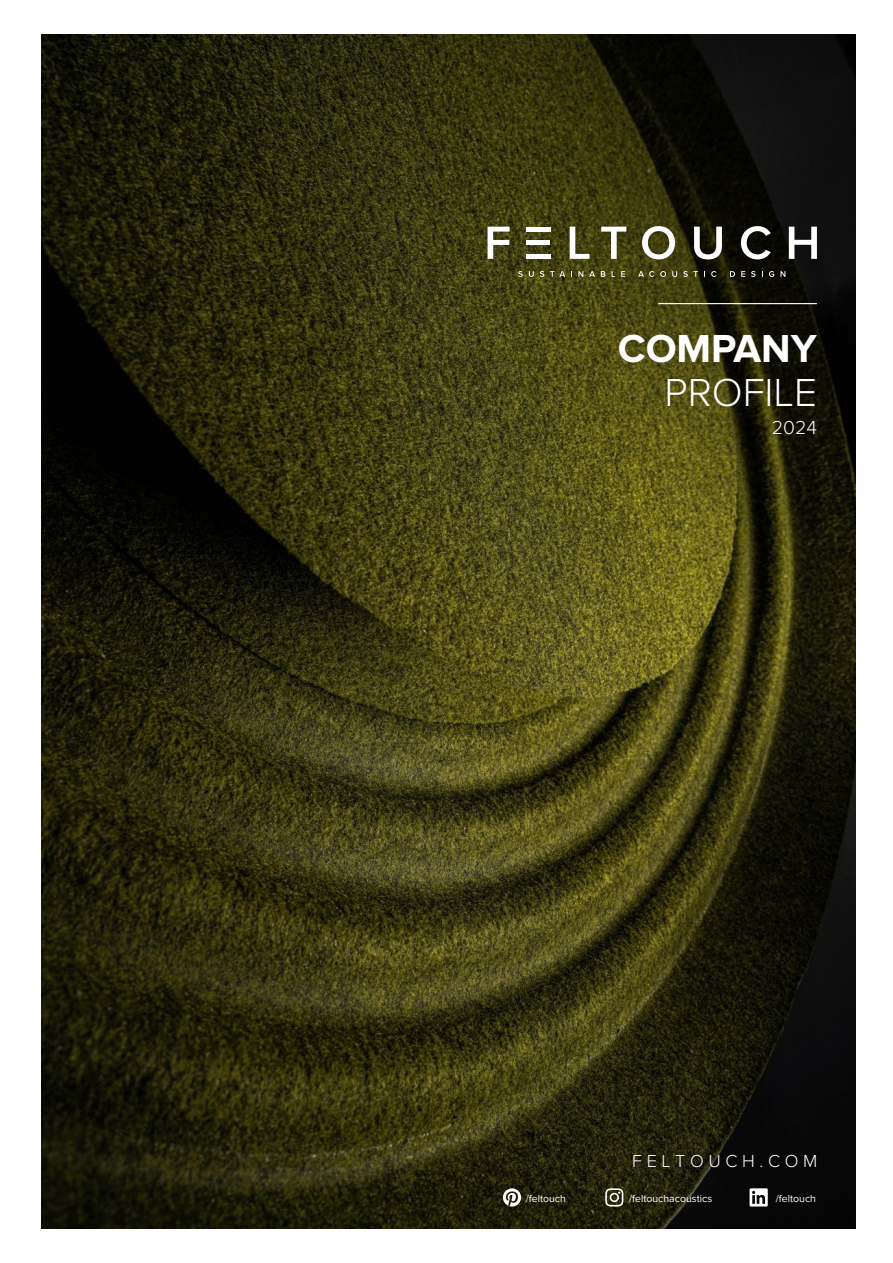
<style>
.page{position:relative;width:893px;height:1263px;background:#fff}
.page>*{position:absolute;margin:0;border:0;box-sizing:border-box;transform-origin:0 0}
.t1{font:700 40.5px "Proxima Nova";color:#fff}
.t2{font:300 40.5px "Proxima Nova";color:#fff}
.t3{font:300 19.5px "Proxima Nova";color:#fff}
.t4{font:300 18px "Proxima Nova";color:#fff}
.t5{font:10.5px "Proxima Nova";color:#fff}
</style>
<div class="page">
<img style="left:41px;top:34px;width:815px;height:1195px">
<svg style="left:605px;top:1188px;width:18px;height:18px"></svg>
<svg style="left:750px;top:1188px;width:18px;height:18px"></svg>
<svg style="left:503px;top:1188px;width:18px;height:18px"></svg>
<svg style="left:488px;top:227px;width:22px;height:32px"></svg>
<svg style="left:570px;top:227px;width:19px;height:32px"></svg>
<svg style="left:601px;top:227px;width:25px;height:32px"></svg>
<svg style="left:642px;top:226px;width:33px;height:33px"></svg>
<svg style="left:694px;top:227px;width:28px;height:32px"></svg>
<svg style="left:741px;top:226px;width:30px;height:33px"></svg>
<svg style="left:789px;top:227px;width:28px;height:32px"></svg>
<div style="left:526px;top:227px;width:24px;height:5px;background:#fff"></div>
<div style="left:526px;top:240px;width:24px;height:5px;background:#fff"></div>
<div style="left:526px;top:254px;width:24px;height:5px;background:#fff"></div>
<svg style="left:518px;top:271px;width:5px;height:6px"></svg>
<svg style="left:529px;top:271px;width:5px;height:6px"></svg>
<svg style="left:540px;top:271px;width:4px;height:6px"></svg>
<svg style="left:550px;top:271px;width:15px;height:6px"></svg>
<svg style="left:578px;top:271px;width:5px;height:6px"></svg>
<svg style="left:589px;top:271px;width:6px;height:6px"></svg>
<svg style="left:601px;top:271px;width:4px;height:6px"></svg>
<svg style="left:612px;top:271px;width:3px;height:6px"></svg>
<svg style="left:621px;top:271px;width:4px;height:6px"></svg>
<svg style="left:638px;top:271px;width:16px;height:6px"></svg>
<svg style="left:660px;top:271px;width:6px;height:6px"></svg>
<svg style="left:672px;top:271px;width:5px;height:6px"></svg>
<svg style="left:683px;top:271px;width:15px;height:6px"></svg>
<svg style="left:711px;top:271px;width:5px;height:6px"></svg>
<svg style="left:730px;top:271px;width:5px;height:6px"></svg>
<svg style="left:741px;top:271px;width:4px;height:6px"></svg>
<svg style="left:751px;top:271px;width:4px;height:6px"></svg>
<svg style="left:769px;top:271px;width:5px;height:6px"></svg>
<svg style="left:780px;top:271px;width:5px;height:6px"></svg>
<hr style="left:658px;top:303px;width:159px;height:1px;background:#fff">
<p class="t1" style="left:618px;top:325px;width:201px">COMPANY</p>
<p class="t2" style="left:664px;top:362px;width:154px">PROFILE</p>
<p class="t3" style="left:772px;top:413px;width:47px">2024</p>
<p class="t4" style="left:632px;top:1148px;width:187px">F E L T O U C H . C O M</p>
<p class="t5" style="left:526px;top:1192px;width:42px">/feltouch</p>
<p class="t5" style="left:629px;top:1192px;width:85px">/feltouchacoustics</p>
<p class="t5" style="left:776px;top:1192px;width:42px">/feltouch</p>
</div>
